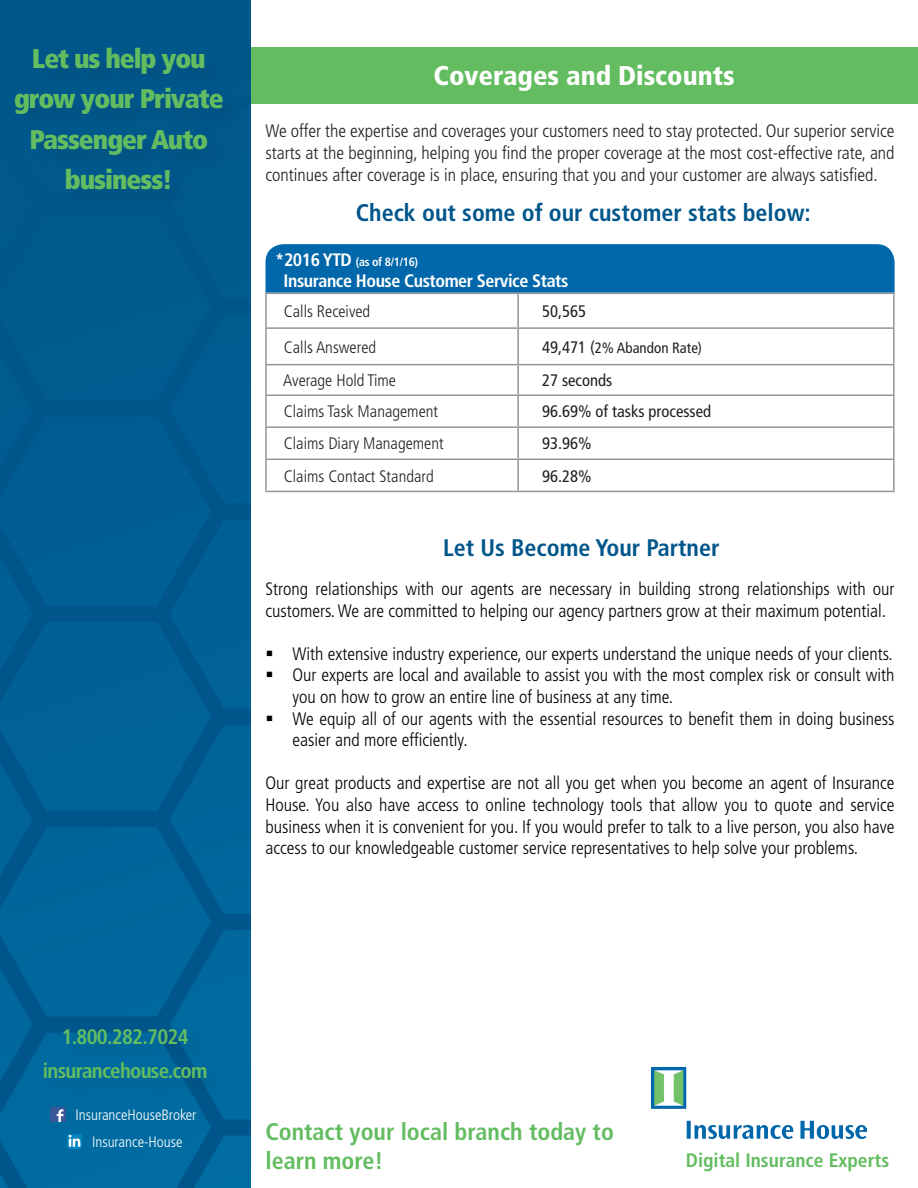
<style>
.page{position:relative;width:918px;height:1188px;background:#fff}
.page>*{position:absolute;margin:0;border:0;box-sizing:border-box;transform-origin:0 0}
.subhead_new{font:900 condensed 27px "Frutiger LT Std";letter-spacing:-.04em;color:#63bd60}
.t1{font:900 condensed 27px "Frutiger LT Std";color:#fff}
.t2{font:700 condensed 24px "Frutiger LT Std";color:#00568a}
.t3{font:700 condensed 24px/28.8px "Frutiger LT Std";color:#63bd60}
.subhead_new-2{font:700 condensed 21px "Frutiger LT Std";letter-spacing:-.035em;color:#63bd60}
.t4{font:700 condensed 19.5px "Frutiger LT Std";color:#63bd60}
.t5{font:300 condensed 18px/21.6px "Frutiger LT Std";color:#000}
.t6{font:300 condensed 18px/21.6px "Frutiger LT Std";color:#231f20;text-align:justify}
.t7{font:700 condensed 18px "Frutiger LT Std";letter-spacing:-.025em;color:#fff}
.text_bullets_2{font:300 condensed 16.65px "Frutiger LT Std";color:#231f20}
.t8{font:condensed 16.65px "Frutiger LT Std";color:#231f20}
.t9{font:300 condensed 15px "Frutiger LT Std";color:#fff}
.t10{font:condensed 15px "Frutiger LT Std";color:#231f20}
.t11{font:700 condensed 12px "Frutiger LT Std";color:#fff}
.s1{font-size:18px}
.s2{font-size:16.65px}
</style>
<div class="page">
<div style="left:222px;top:48px;width:696px;height:56px;background:#63bd60"></div>
<img style="left:0;top:0;width:250px;height:1188px">
<div style="left:47px;top:1031px;width:178px;height:66px;background:#231f20;opacity:.1"></div>
<img style="left:67px;top:1134px;width:15px;height:15px">
<img style="left:50px;top:1107px;width:15px;height:15px">
<div style="left:18px;top:51px;width:223px;height:157px;background:#00568a"></div>
<hr style="left:265px;top:293px;width:253px;height:1px;background:#939598">
<hr style="left:265px;top:294px;width:2px;height:33px;background:#939598">
<hr style="left:518px;top:293px;width:377px;height:1px;background:#939598">
<hr style="left:517px;top:294px;width:2px;height:33px;background:#939598">
<hr style="left:893px;top:294px;width:2px;height:33px;background:#939598">
<hr style="left:265px;top:327px;width:253px;height:2px;background:#939598">
<hr style="left:265px;top:329px;width:2px;height:35px;background:#939598">
<hr style="left:518px;top:327px;width:377px;height:2px;background:#939598">
<hr style="left:517px;top:329px;width:2px;height:35px;background:#939598">
<hr style="left:893px;top:329px;width:2px;height:35px;background:#939598">
<hr style="left:265px;top:364px;width:253px;height:1px;background:#939598">
<hr style="left:265px;top:365px;width:2px;height:29px;background:#939598">
<hr style="left:518px;top:364px;width:377px;height:1px;background:#939598">
<hr style="left:517px;top:365px;width:2px;height:29px;background:#939598">
<hr style="left:893px;top:365px;width:2px;height:29px;background:#939598">
<hr style="left:265px;top:394px;width:253px;height:2px;background:#939598">
<hr style="left:265px;top:396px;width:2px;height:30px;background:#939598">
<hr style="left:518px;top:394px;width:377px;height:2px;background:#939598">
<hr style="left:517px;top:396px;width:2px;height:30px;background:#939598">
<hr style="left:893px;top:396px;width:2px;height:30px;background:#939598">
<hr style="left:265px;top:426px;width:253px;height:2px;background:#939598">
<hr style="left:265px;top:428px;width:2px;height:31px;background:#939598">
<hr style="left:518px;top:426px;width:377px;height:2px;background:#939598">
<hr style="left:517px;top:428px;width:2px;height:31px;background:#939598">
<hr style="left:893px;top:428px;width:2px;height:31px;background:#939598">
<hr style="left:265px;top:459px;width:253px;height:1px;background:#939598">
<hr style="left:265px;top:460px;width:2px;height:31px;background:#939598">
<hr style="left:518px;top:459px;width:377px;height:1px;background:#939598">
<hr style="left:517px;top:460px;width:2px;height:31px;background:#939598">
<hr style="left:893px;top:460px;width:2px;height:31px;background:#939598">
<hr style="left:265px;top:491px;width:253px;height:1px;background:#939598">
<hr style="left:518px;top:491px;width:377px;height:1px;background:#939598">
<div style="left:266px;top:244px;width:629px;height:49px;background:#0067aa"></div>
<img style="left:652px;top:1068px;width:214px;height:71px">
<p class="subhead_new" style="left:32px;top:42px;width:175px">Let us help you</p>
<p class="subhead_new" style="left:14px;top:82px;width:211px">grow your Private</p>
<p class="subhead_new" style="left:30px;top:123px;width:180px">Passenger Auto</p>
<p class="subhead_new" style="left:65px;top:163px;width:109px">business!</p>
<p class="t1" style="left:434px;top:59px;width:303px">Coverages and Discounts</p>
<p class="t6" style="left:266px;top:121px;width:631px">We offer the expertise and coverages your customers need to stay protected. Our superior service starts at the beginning, helping you find the proper coverage at the most cost-effective rate, and continues after coverage is in place, ensuring that you and your customer are always satisfied.</p>
<p class="t2" style="left:356px;top:199px;width:456px">Check out some of our customer stats below:</p>
<p class="t11" style="left:275px;top:255px;width:145px"><span class="s1">*2016 YTD</span> (as of 8/1/16)</p>
<p class="t7" style="left:284px;top:271px;width:286px">Insurance House Customer Service Stats</p>
<p class="text_bullets_2" style="left:284px;top:302px;width:88px">Calls Received</p>
<p class="t8" style="left:542px;top:302px;width:45px">50,565</p>
<p class="text_bullets_2" style="left:284px;top:337px;width:94px">Calls Answered</p>
<p class="t10" style="left:542px;top:339px;width:162px"><span class="s2">49,471 (</span>2% Abandon Rate)</p>
<p class="text_bullets_2" style="left:283px;top:371px;width:114px">Average Hold Time</p>
<p class="t8" style="left:542px;top:371px;width:72px">27 seconds</p>
<p class="text_bullets_2" style="left:284px;top:402px;width:156px">Claims Task Management</p>
<p class="t8" style="left:542px;top:402px;width:171px">96.69% of tasks processed</p>
<p class="text_bullets_2" style="left:284px;top:434px;width:161px">Claims Diary Management</p>
<p class="t8" style="left:542px;top:434px;width:51px">93.96%</p>
<p class="text_bullets_2" style="left:284px;top:466px;width:151px">Claims Contact Standard</p>
<p class="t8" style="left:542px;top:466px;width:51px">96.28%</p>
<p class="t2" style="left:443px;top:534px;width:278px">Let Us Become Your Partner</p>
<p class="t5" style="left:266px;top:578px;width:631px">Strong relationships with our agents are necessary in building strong relationships with our</p>
<p class="t5" style="left:266px;top:600px;width:622px">customers. We are committed to helping our agency partners grow at their maximum potential.</p>
<p class="t5" style="left:293px;top:643px;width:602px">With extensive industry experience, our experts understand the unique needs of your clients.</p>
<p class="t5" style="left:293px;top:665px;width:603px">Our experts are local and available to assist you with the most complex risk or consult with you on how to grow an entire line of business at any time.</p>
<p class="t5" style="left:293px;top:708px;width:604px">We equip all of our agents with the essential resources to benefit them in doing business easier and more efficiently.</p>
<p class="t5" style="left:266px;top:773px;width:631px;text-align:justify">Our great products and expertise are not all you get when you become an agent of Insurance House. You also have access to online technology tools that allow you to quote and service business when it is convenient for you. If you would prefer to talk to a live person, you also have access to our knowledgeable customer service representatives to help solve your problems.</p>
<p class="subhead_new-2" style="left:62px;top:1024px;width:128px">1.800.282.7024</p>
<p class="subhead_new-2" style="left:43px;top:1059px;width:166px">insurancehouse.com</p>
<p class="t9" style="left:76px;top:1106px;width:122px">InsuranceHouseBroker</p>
<p class="t9" style="left:92px;top:1133px;width:92px">Insurance-House</p>
<p class="t3" style="left:266px;top:1117px;width:350px">Contact your local branch today to learn more!</p>
<p class="t4" style="left:686px;top:1149px;width:205px">Digital Insurance Experts</p>
</div>
